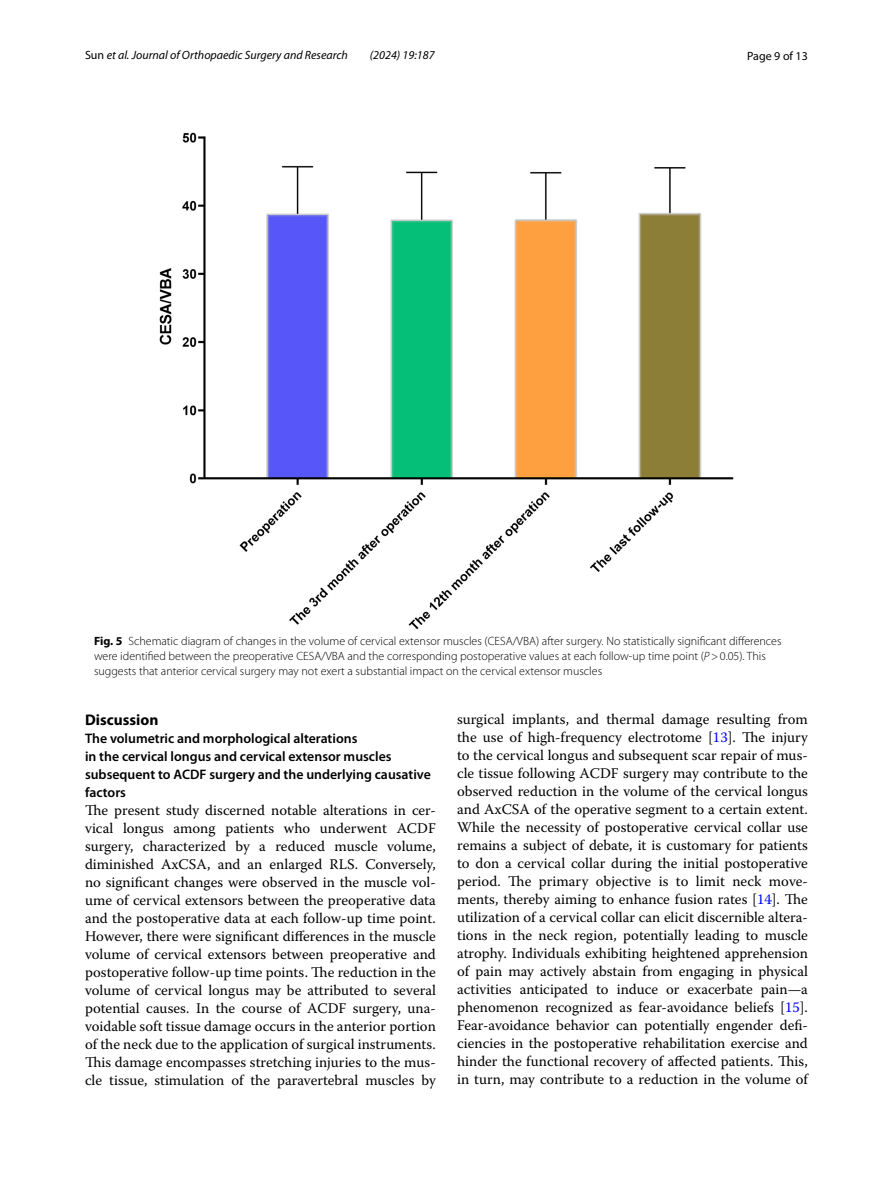
<style>
.page{position:relative;width:893px;height:1187px;background:#fff}
.page>*{position:absolute;margin:0;border:0;box-sizing:border-box;transform-origin:0 0}
.t1{font:700 15.45px "Myriad Pro";color:#000}
.t2{font:14.7px/18px "Warnock Pro";color:#000;text-align:justify}
.t3{font:600 13.8px/18px "Myriad Pro";color:#000}
.t4{font:300 12px/15px "Myriad Pro";color:#000}
.t5{font:italic 12px "Myriad Pro";color:#000}
.t6{font:12px "Myriad Pro";color:#000}
.s1{font-style:normal}
.s2{font-weight:700}
.s3{font-style:italic}
.s4{color:#00f}
</style>
<div class="page">
<img style="left:159px;top:133px;width:574px;height:496px">
<p class="t5" style="left:85px;top:48px;width:264px"><span class="s1">Sun</span> et al. Journal of Orthopaedic Surgery and Research</p>
<p class="t5" style="left:370px;top:48px;width:66px">(2024) 19:187</p>
<p class="t6" style="left:747px;top:48px;width:62px">Page 9 of 13</p>
<p class="t4" style="left:94px;top:633px;width:689px"><span class="s2">Fig. 5</span> Schematic diagram of changes in the volume of cervical extensor muscles (CESA/VBA) after surgery. No statistically significant differences were identified between the preoperative CESA/VBA and the corresponding postoperative values at each follow-up time point (<span class="s3">P</span>&gt;0.05). This suggests that anterior cervical surgery may not exert a substantial impact on the cervical extensor muscles</p>
<p class="t1" style="left:85px;top:709px;width:75px">Discussion</p>
<p class="t3" style="left:85px;top:728px;width:347px">The volumetric and morphological alterations<br>in the cervical longus and cervical extensor muscles subsequent to ACDF surgery and the underlying causative factors</p>
<p class="t2" style="left:85px;top:800px;width:352px">The present study discerned notable alterations in cer&shy;vical longus among patients who underwent ACDF surgery, characterized by a reduced muscle volume, diminished AxCSA, and an enlarged RLS. Conversely, no significant changes were observed in the muscle vol&shy;ume of cervical extensors between the preoperative data and the postoperative data at each follow-up time point.<br>However, there were significant differences in the muscle volume of cervical extensors between preoperative and postoperative follow-up time points. The reduction in the volume of cervical longus may be attributed to several potential causes. In the course of ACDF surgery, una&shy;voidable soft tissue damage occurs in the anterior portion of the neck due to the application of surgical instruments.<br>This damage encompasses stretching injuries to the mus&shy;cle tissue, stimulation of the paravertebral muscles by</p>
<p class="t2" style="left:457px;top:710px;width:352px">surgical implants, and thermal damage resulting from the use of high-frequency electrotome [<span class="s4">13</span>]. The injury to the cervical longus and subsequent scar repair of mus&shy;cle tissue following ACDF surgery may contribute to the observed reduction in the volume of the cervical longus and AxCSA of the operative segment to a certain extent.<br>While the necessity of postoperative cervical collar use remains a subject of debate, it is customary for patients to don a cervical collar during the initial postoperative period. The primary objective is to limit neck move&shy;ments, thereby aiming to enhance fusion rates [<span class="s4">14</span>]. The utilization of a cervical collar can elicit discernible altera&shy;tions in the neck region, potentially leading to muscle atrophy. Individuals exhibiting heightened apprehension of pain may actively abstain from engaging in physical activities anticipated to induce or exacerbate pain—a phenomenon recognized as fear-avoidance beliefs [<span class="s4">15</span>].<br>Fear-avoidance behavior can potentially engender defi&shy;ciencies in the postoperative rehabilitation exercise and hinder the functional recovery of affected patients. This, in turn, may contribute to a reduction in the volume of</p>
</div>
